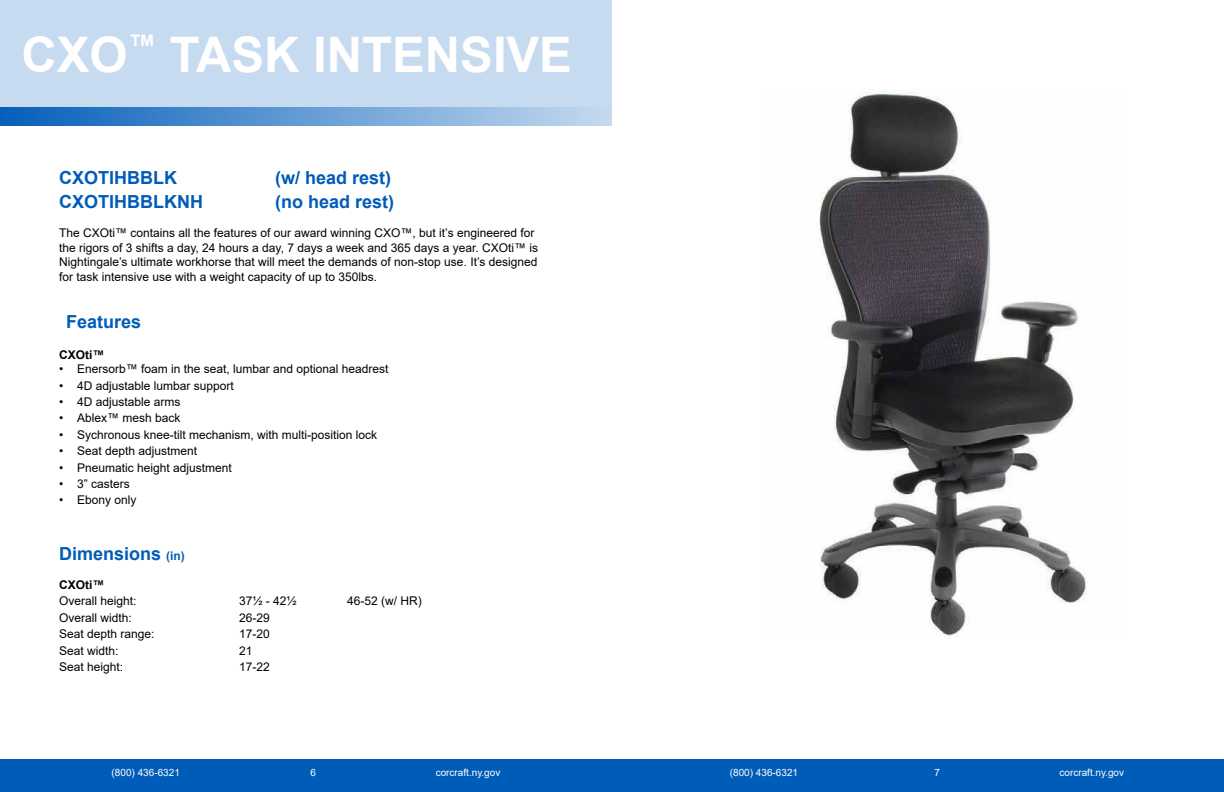
<style>
.page{position:relative;width:1224px;height:792px;background:#fff}
.page>*{position:absolute;margin:0;border:0;box-sizing:border-box;transform-origin:0 0}
.t1{font:700 49px "Arial";color:#fff}
.t2{font:700 18px "Arial";color:#005cb9}
.t3{font:12px/14.4px "Arial";color:#000}
.t4{font:700 12px "Arial";color:#000}
.t5{font:10px "Arial";color:#fff}
.s1{font-size:12px}
</style>
<div class="page">
<div style="left:0;top:0;width:612px;height:126px;background:#c7dbf0"></div>
<div style="left:0;top:108px;width:612px;height:18px;background:linear-gradient(to right,#055fba,#c5d9ef)"></div>
<img style="left:819px;top:89px;width:268px;height:549px">
<div style="left:0;top:759px;width:630px;height:33px;background:#005cb9"></div>
<div style="left:612px;top:759px;width:612px;height:33px;background:#005cb9"></div>
<h1 class="t1" style="left:22px;top:20px;width:552px">CXO<sup>™</sup> TASK INTENSIVE</h1>
<h2 class="t2" style="left:59px;top:165px;width:119px">CXOTIHBBLK</h2>
<h2 class="t2" style="left:275px;top:165px;width:118px">(w/ head rest)</h2>
<h2 class="t2" style="left:59px;top:189px;width:145px">CXOTIHBBLKNH</h2>
<h2 class="t2" style="left:275px;top:189px;width:121px">(no head rest)</h2>
<p class="t3" style="left:59px;top:226px;width:481px">The CXOti™ contains all the features of our award winning CXO™, but it’s engineered for the rigors of 3 shifts a day, 24 hours a day, 7 days a week and 365 days a year. CXOti™ is Nightingale’s ultimate workhorse that will meet the demands of non-stop use. It’s designed for task intensive use with a weight capacity of up to 350lbs.</p>
<h2 class="t2" style="left:66px;top:308px;width:77px">Features</h2>
<p class="t4" style="left:59px;top:346px;width:47px">CXOti™</p>
<p class="t3" style="left:59px;top:362px;width:331px">• Enersorb™ foam in the seat, lumbar and optional headrest</p>
<p class="t3" style="left:59px;top:378px;width:176px">• 4D adjustable lumbar support</p>
<p class="t3" style="left:59px;top:395px;width:123px">• 4D adjustable arms</p>
<p class="t3" style="left:59px;top:411px;width:123px">• Ablex™ mesh back</p>
<p class="t3" style="left:59px;top:427px;width:320px">• Sychronous knee-tilt mechanism, with multi-position lock</p>
<p class="t3" style="left:59px;top:444px;width:140px">• Seat depth adjustment</p>
<p class="t3" style="left:59px;top:460px;width:174px">• Pneumatic height adjustment</p>
<p class="t3" style="left:59px;top:477px;width:72px">• 3” casters</p>
<p class="t3" style="left:59px;top:493px;width:79px">• Ebony only</p>
<h2 class="t2" style="left:59px;top:541px;width:127px">Dimensions <span class="s1">(in)</span></h2>
<p class="t4" style="left:59px;top:576px;width:47px">CXOti™</p>
<p class="t3" style="left:59px;top:594px;width:79px">Overall height:</p>
<p class="t3" style="left:239px;top:594px;width:59px">371/2 - 421/2</p>
<p class="t3" style="left:347px;top:594px;width:76px">46-52 (w/ HR)</p>
<p class="t3" style="left:59px;top:610px;width:74px">Overall width:</p>
<p class="t3" style="left:239px;top:610px;width:32px">26-29</p>
<p class="t3" style="left:59px;top:627px;width:97px">Seat depth range:</p>
<p class="t3" style="left:239px;top:627px;width:32px">17-20</p>
<p class="t3" style="left:59px;top:643px;width:61px">Seat width:</p>
<p class="t3" style="left:239px;top:643px;width:15px">21</p>
<p class="t3" style="left:59px;top:659px;width:66px">Seat height:</p>
<p class="t3" style="left:239px;top:659px;width:32px">17-22</p>
<p class="t5" style="left:112px;top:766px;width:70px">(800) 436-6321</p>
<p class="t5" style="left:311px;top:766px;width:7px">6</p>
<p class="t5" style="left:436px;top:766px;width:66px">corcraft.ny.gov</p>
<p class="t5" style="left:730px;top:766px;width:70px">(800) 436-6321</p>
<p class="t5" style="left:934px;top:766px;width:7px">7</p>
<p class="t5" style="left:1059px;top:766px;width:66px">corcraft.ny.gov</p>
</div>
